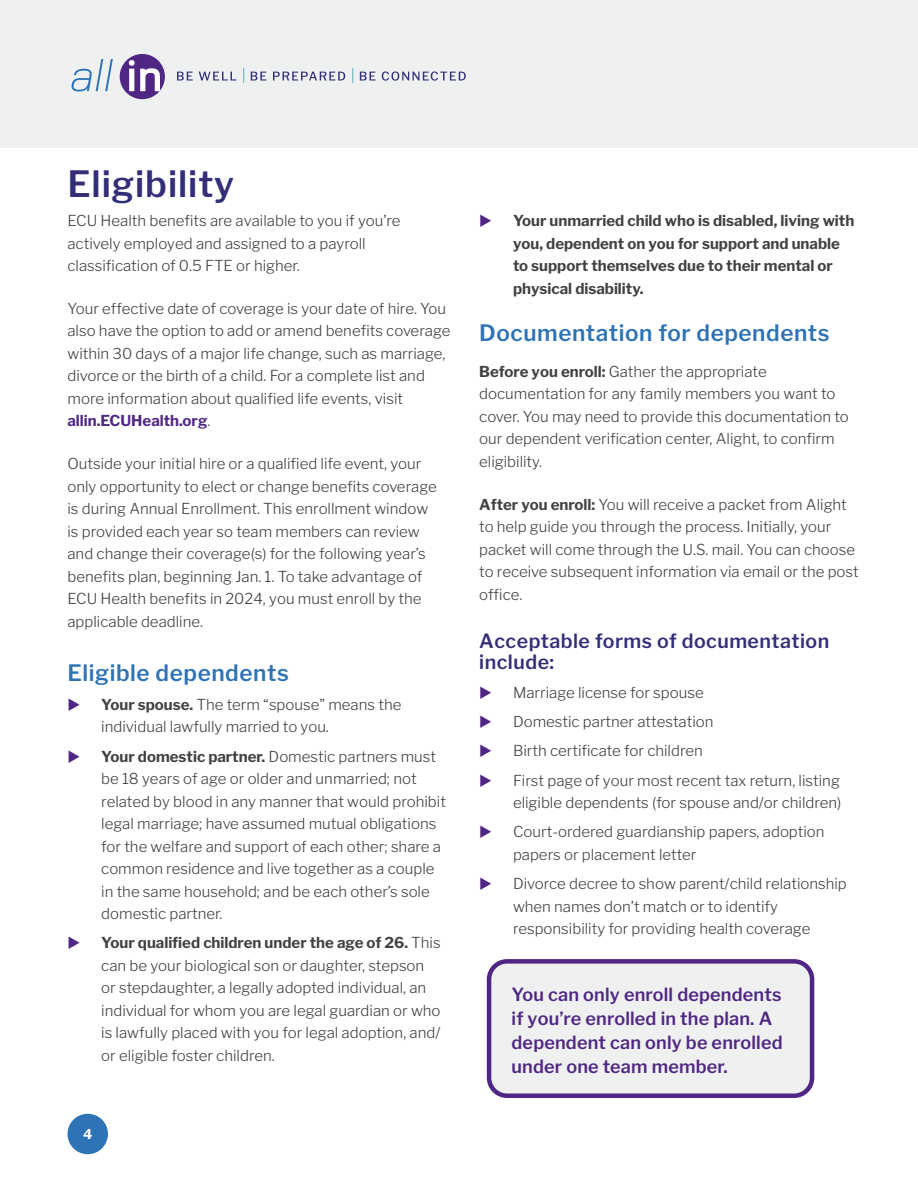
<style>
.page{position:relative;width:918px;height:1188px;background:#fff}
.page>*{position:absolute;margin:0;border:0;box-sizing:border-box;transform-origin:0 0}
.t1{font:600 36px "Libre Franklin";letter-spacing:.025em;color:#322e78}
.t2{font:600 22.5px "Libre Franklin";letter-spacing:.025em;color:#2e73b6}
.t3{font:600 19.5px/21px "Libre Franklin";letter-spacing:.025em;color:#322e78}
.t4{font:600 18px/24px "Libre Franklin";letter-spacing:.01em;color:#4f2683}
.t5{font:300 15px/22.5px "Libre Franklin";color:#414042}
.t6{font:700 15px/22.5px "Libre Franklin";color:#414042}
.t7{font:700 13.5px "Libre Franklin";color:#fff}
.s1{font-weight:700;color:#4f2683}
.s2{font-weight:700}
</style>
<div class="page">
<div style="left:0;top:0;width:918px;height:148px;background:#eff0f0"></div>
<svg style="left:72px;top:59px;width:41px;height:33px"></svg>
<div style="left:120px;top:54px;width:45px;height:45px;background:#4f2683;border-radius:50%"></div>
<svg style="left:129px;top:60px;width:31px;height:31px"></svg>
<svg style="left:177px;top:72px;width:16px;height:9px"></svg>
<svg style="left:199px;top:72px;width:37px;height:9px"></svg>
<svg style="left:243px;top:68px;width:1px;height:15px"></svg>
<svg style="left:251px;top:72px;width:15px;height:9px"></svg>
<svg style="left:273px;top:72px;width:72px;height:9px"></svg>
<svg style="left:352px;top:68px;width:1px;height:15px"></svg>
<svg style="left:360px;top:72px;width:16px;height:9px"></svg>
<svg style="left:382px;top:71px;width:84px;height:10px"></svg>
<div style="left:489px;top:961px;width:323px;height:135px;background:#eff0f0;border-radius:18px"></div>
<div style="left:487px;top:959px;width:327px;height:139px;border:5px solid #4f2683;border-radius:18px"></div>
<div style="left:68px;top:1114px;width:40px;height:40px;background:#2e73b6;border-radius:50%"></div>
<h1 class="t1" style="left:68px;top:166px;width:168px">Eligibility</h1>
<p class="t5" style="left:68px;top:209px;width:335px">ECU Health benefits are available to you if you’re actively employed and assigned to a payroll classification of 0.5 FTE or higher.</p>
<p class="t5" style="left:68px;top:297px;width:385px">Your effective date of coverage is your date of hire. You also have the option to add or amend benefits coverage within 30 days of a major life change, such as marriage, divorce or the birth of a child. For a complete list and more information about qualified life events, visit <span class="s1">allin.ECUHealth.org</span>.</p>
<p class="t5" style="left:67px;top:452px;width:371px">Outside your initial hire or a qualified life event, your only opportunity to elect or change benefits coverage is during Annual Enrollment. This enrollment window is provided each year so team members can review and change their coverage(s) for the following year’s benefits plan, beginning Jan. 1. To take advantage of ECU Health benefits in 2024, you must enroll by the applicable deadline.</p>
<h2 class="t2" style="left:68px;top:661px;width:223px">Eligible dependents</h2>
<p class="t5" style="left:101px;top:693px;width:302px"><span class="s2">Your spouse.</span> The term “spouse” means the individual lawfully married to you.</p>
<p class="t5" style="left:101px;top:745px;width:346px"><span class="s2">Your domestic partner.</span> Domestic partners must be 18 years of age or older and unmarried; not related by blood in any manner that would prohibit legal marriage; have assumed mutual obligations for the welfare and support of each other; share a common residence and live together as a couple in the same household; and be each other’s sole domestic partner.</p>
<p class="t5" style="left:101px;top:932px;width:341px"><span class="s2">Your qualified children under the age of 26.</span> This can be your biological son or daughter, stepson or stepdaughter, a legally adopted individual, an individual for whom you are legal guardian or who is lawfully placed with you for legal adoption, and/ or eligible foster children.</p>
<p class="t7" style="left:83px;top:1128px;width:11px">4</p>
<p class="t6" style="left:513px;top:210px;width:343px">Your unmarried child who is disabled, living with you, dependent on you for support and unable to support themselves due to their mental or physical disability.</p>
<h2 class="t2" style="left:479px;top:322px;width:352px">Documentation for dependents</h2>
<p class="t5" style="left:479px;top:360px;width:371px"><span class="s2">Before you enroll:</span> Gather the appropriate documentation for any family members you want to cover. You may need to provide this documentation to our dependent verification center, Alight, to confirm eligibility.</p>
<p class="t5" style="left:479px;top:493px;width:381px"><span class="s2">After you enroll:</span> You will receive a packet from Alight to help guide you through the process. Initially, your packet will come through the U.S. mail. You can choose to receive subsequent information via email or the post office.</p>
<h3 class="t3" style="left:479px;top:630px;width:352px">Acceptable forms of documentation include:</h3>
<p class="t5" style="left:513px;top:678px;width:328px;line-height:29.2px">Marriage license for spouse<br>Domestic partner attestation<br>Birth certificate for children<br>First page of your most recent tax return, listing</p>
<p class="t5" style="left:513px;top:788px;width:330px;line-height:29.2px">eligible dependents (for spouse and/or children)<br>Court-ordered guardianship papers, adoption</p>
<p class="t5" style="left:513px;top:840px;width:335px;line-height:29.2px">papers or placement letter<br>Divorce decree to show parent/child relationship</p>
<p class="t5" style="left:513px;top:895px;width:299px">when names don’t match or to identify responsibility for providing health coverage</p>
<p class="t4" style="left:512px;top:983px;width:273px">You can only enroll dependents if you’re enrolled in the plan . A dependent can only be enrolled under one team member .</p>
</div>
